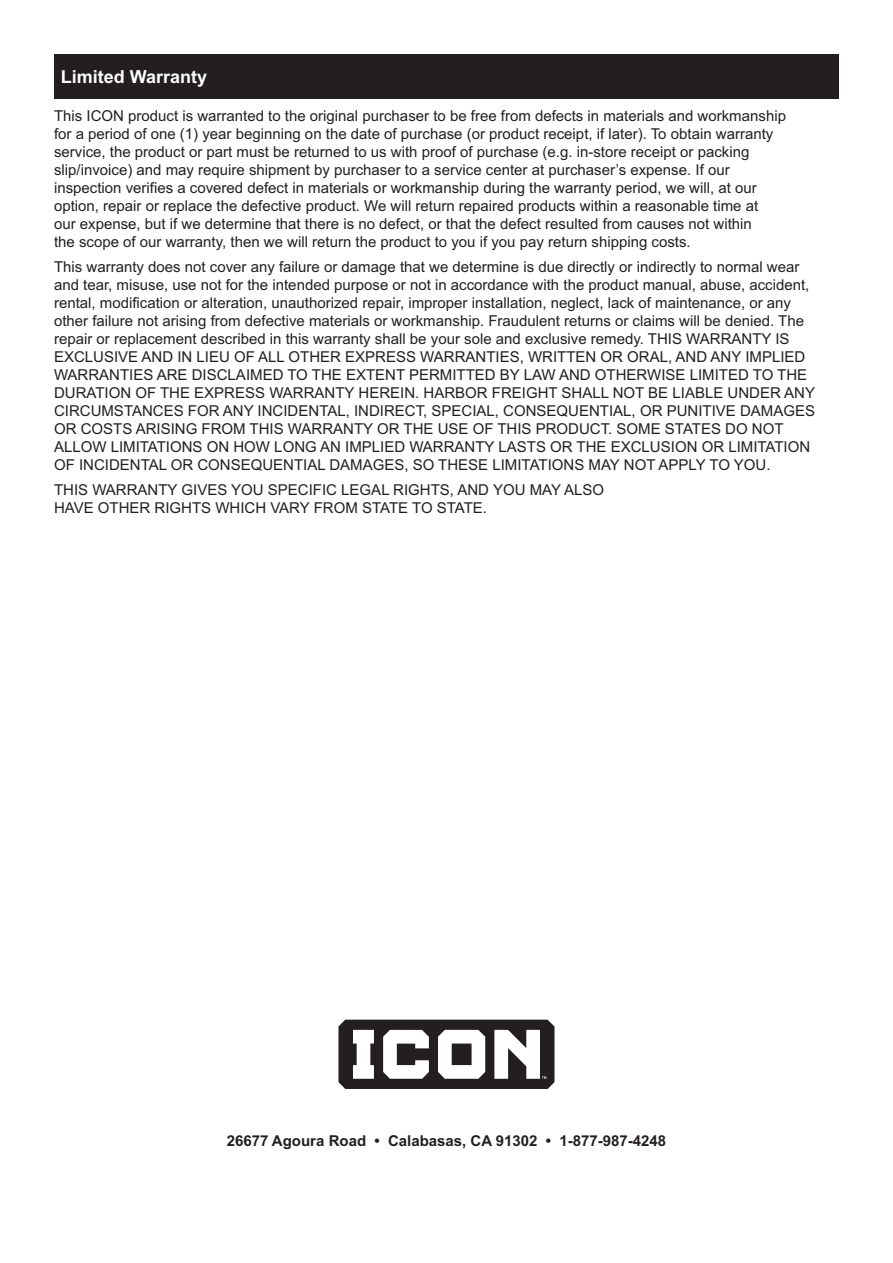
<style>
.page{position:relative;width:893px;height:1263px;background:#fff}
.page>*{position:absolute;margin:0;border:0;box-sizing:border-box;transform-origin:0 0}
.Heading{font:700 18px "Arial";color:#fff}
.Paragraph{font:15px/18px "Arial";color:#231f20}
.t1{font:700 15px "Arial";color:#231f20}
</style>
<div class="page">
<div style="left:54px;top:54px;width:785px;height:45px;background:#231f20"></div>
<svg style="left:338px;top:1020px;width:216px;height:69px"></svg>
<p class="Heading" style="left:61px;top:64px;width:148px">Limited Warranty</p>
<p class="Paragraph" style="left:54px;top:107px;width:733px">This ICON product is warranted to the original purchaser to be free from defects in materials and workmanship for a period of one (1) year beginning on the date of purchase (or product receipt, if later). To obtain warranty service, the product or part must be returned to us with proof of purchase (e.g. in-store receipt or packing slip/invoice) and may require shipment by purchaser to a service center at purchaser’s expense. If our inspection verifies a covered defect in materials or workmanship during the warranty period, we will, at our option, repair or replace the defective product. We will return repaired products within a reasonable time at<br>our expense, but if we determine that there is no defect, or that the defect resulted from causes not within<br>the scope of our warranty, then we will return the product to you if you pay return shipping costs.</p>
<p class="Paragraph" style="left:54px;top:258px;width:762px">This warranty does not cover any failure or damage that we determine is due directly or indirectly to normal wear and tear, misuse, use not for the intended purpose or not in accordance with the product manual, abuse, accident, rental, modification or alteration, unauthorized repair, improper installation, neglect, lack of maintenance, or any other failure not arising from defective materials or workmanship. Fraudulent returns or claims will be denied. The repair or replacement described in this warranty shall be your sole and exclusive remedy. THIS WARRANTY IS EXCLUSIVE AND IN LIEU OF ALL OTHER EXPRESS WARRANTIES, WRITTEN OR ORAL, AND ANY IMPLIED WARRANTIES ARE DISCLAIMED TO THE EXTENT PERMITTED BY LAW AND OTHERWISE LIMITED TO THE DURATION OF THE EXPRESS WARRANTY HEREIN. HARBOR FREIGHT SHALL NOT BE LIABLE UNDER ANY CIRCUMSTANCES FOR ANY INCIDENTAL, INDIRECT, SPECIAL, CONSEQUENTIAL, OR PUNITIVE DAMAGES OR COSTS ARISING FROM THIS WARRANTY OR THE USE OF THIS PRODUCT. SOME STATES DO NOT ALLOW LIMITATIONS ON HOW LONG AN IMPLIED WARRANTY LASTS OR THE EXCLUSION OR LIMITATION OF INCIDENTAL OR CONSEQUENTIAL DAMAGES, SO THESE LIMITATIONS MAY NOT APPLY TO YOU.</p>
<p class="Paragraph" style="left:54px;top:480px;width:552px">THIS WARRANTY GIVES YOU SPECIFIC LEGAL RIGHTS, AND YOU MAY ALSO<br>HAVE OTHER RIGHTS WHICH VARY FROM STATE TO STATE.</p>
<p class="t1" style="left:227px;top:1130px;width:441px">26677 Agoura Road • Calabasas, CA 91302 • 1-877-987-4248</p>
</div>
